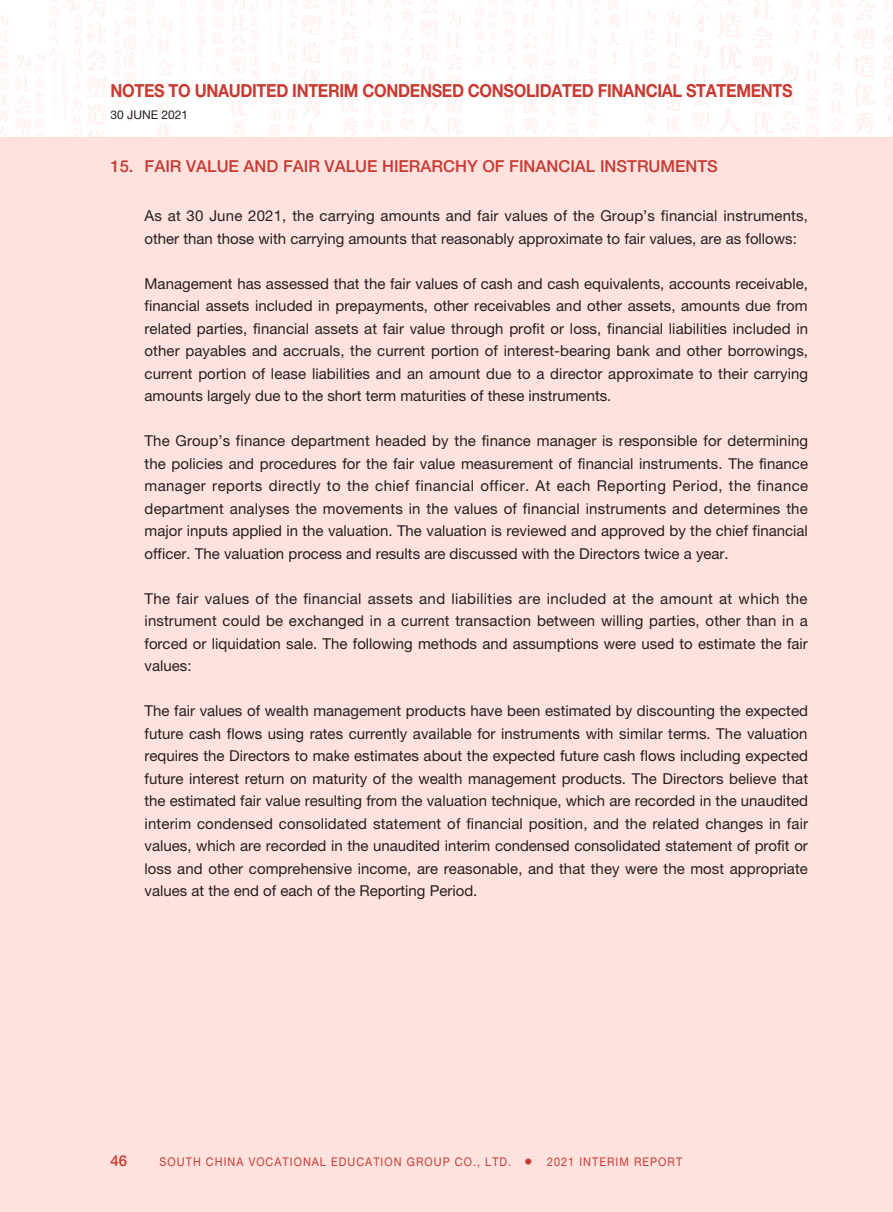
<style>
.page{position:relative;width:893px;height:1212px;background:#fff}
.page>*{position:absolute;margin:0;border:0;box-sizing:border-box;transform-origin:0 0}
.t1{font:700 18px "Helvetica Neue LT Std";letter-spacing:-.02em;color:#c73a32;scale:.9 1}
.t2{font:500 16.5px "Helvetica Neue LT Std";color:#c73a32}
.t3{font:15px/22.5px "Helvetica Neue LT Std";color:#231f20;text-align:justify}
.t4{font:500 15px "Helvetica Neue LT Std";color:#c73a32}
.t5{font:12px "Helvetica Neue LT Std";letter-spacing:.1em;color:#c73a32;scale:.9 1}
.t6{font:12px "Helvetica Neue LT Std";color:#231f20}
.s1{font-family:"Times LT Std";font-size:22.5px}
</style>
<div class="page">
<div style="left:0;top:137px;width:893px;height:1075px;background:#ffe2de"></div>
<p class="t1" style="left:111px;top:79px;width:759px">NOTES TO UNAUDITED INTERIM CONDENSED CONSOLIDATED FINANCIAL STATEMENTS</p>
<p class="t6" style="left:111px;top:108px;width:79px">30 JUNE 2021</p>
<p class="t2" style="left:111px;top:156px;width:609px">15. FAIR VALUE AND FAIR VALUE HIERARCHY OF FINANCIAL INSTRUMENTS</p>
<p class="t3" style="left:145px;top:205px;width:665px">As at 30 June 2021, the carrying amounts and fair values of the Group’s financial instruments, other than those with carrying amounts that reasonably approximate to fair values, are as follows:</p>
<p class="t3" style="left:145px;top:272px;width:665px">Management has assessed that the fair values of cash and cash equivalents, accounts receivable, financial assets included in prepayments, other receivables and other assets, amounts due from related parties, financial assets at fair value through profit or loss, financial liabilities included in other payables and accruals, the current portion of interest-bearing bank and other borrowings, current portion of lease liabilities and an amount due to a director approximate to their carrying amounts largely due to the short term maturities of these instruments.</p>
<p class="t3" style="left:145px;top:430px;width:665px">The Group’s finance department headed by the finance manager is responsible for determining the policies and procedures for the fair value measurement of financial instruments. The finance manager reports directly to the chief financial officer. At each Reporting Period, the finance department analyses the movements in the values of financial instruments and determines the major inputs applied in the valuation. The valuation is reviewed and approved by the chief financial officer. The valuation process and results are discussed with the Directors twice a year.</p>
<p class="t3" style="left:145px;top:587px;width:665px">The fair values of the financial assets and liabilities are included at the amount at which the instrument could be exchanged in a current transaction between willing parties, other than in a forced or liquidation sale. The following methods and assumptions were used to estimate the fair values:</p>
<p class="t3" style="left:145px;top:700px;width:665px">The fair values of wealth management products have been estimated by discounting the expected future cash flows using rates currently available for instruments with similar terms. The valuation requires the Directors to make estimates about the expected future cash flows including expected future interest return on maturity of the wealth management products. The Directors believe that the estimated fair value resulting from the valuation technique, which are recorded in the unaudited interim condensed consolidated statement of financial position, and the related changes in fair values, which are recorded in the unaudited interim condensed consolidated statement of profit or loss and other comprehensive income, are reasonable, and that they were the most appropriate values at the end of each of the Reporting Period.</p>
<p class="t4" style="left:111px;top:1151px;width:18px">46</p>
<p class="t5" style="left:159px;top:1154px;width:582px">SOUTH CHINA VOCATIONAL EDUCATION GROUP CO., LTD. <span class="s1">•</span> 2021 INTERIM REPORT</p>
</div>
